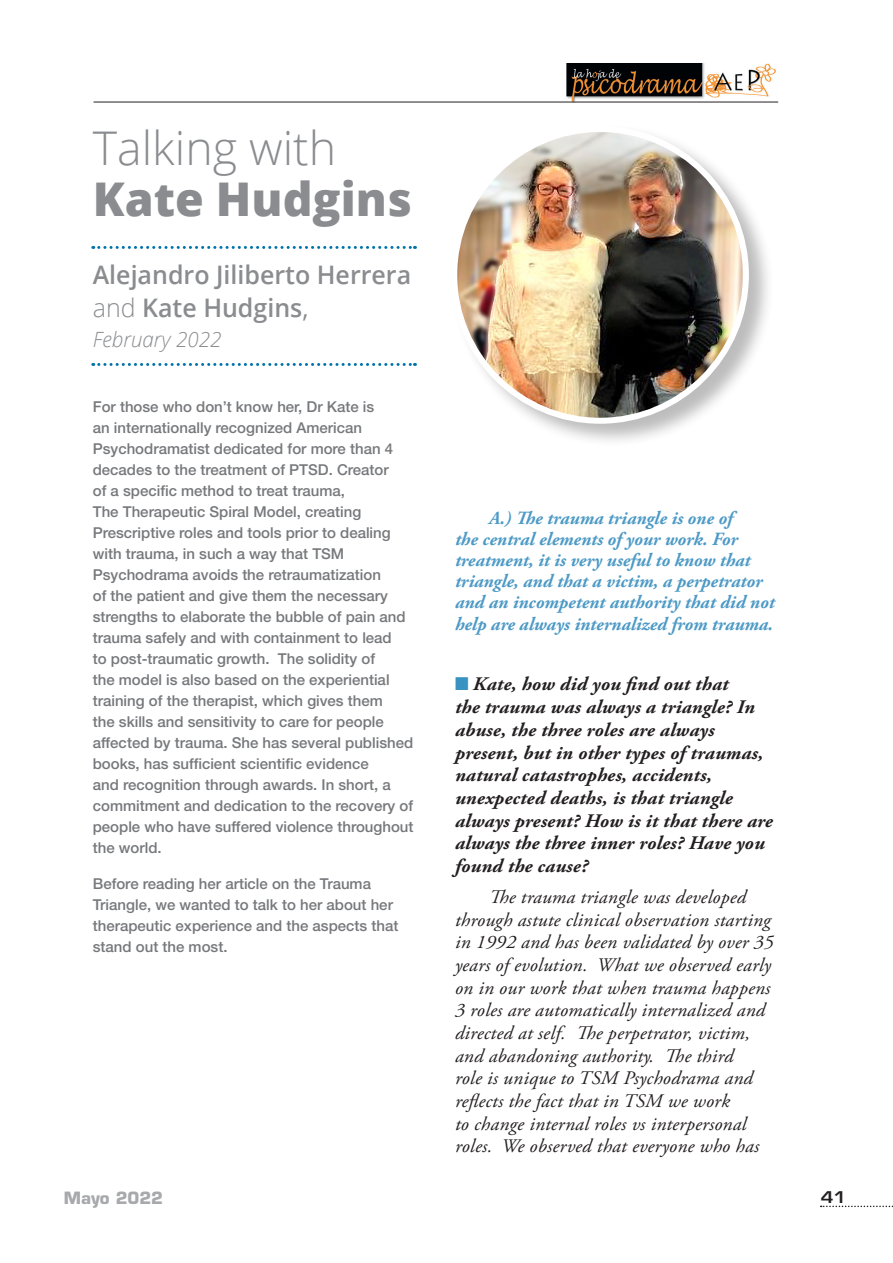
<style>
.page{position:relative;width:893px;height:1263px;background:#fff}
.page>*{position:absolute;margin:0;border:0;box-sizing:border-box;transform-origin:0 0}
.t1{font:300 46.5px "Open Sans";color:#8a8c8f}
.t2{font:800 46.5px "Open Sans";color:#8a8c8f}
.t3{font:600 25.5px/33px "Open Sans";color:#8a8c8f}
.t4{font:italic 300 21px "Open Sans";color:#8a8c8f}
.t5{font:italic 19.2px/22.6px "Adobe Garamond Pro";letter-spacing:.01em;color:#231f20}
.t6{font:italic 700 19.2px/22.6px "Adobe Garamond Pro";letter-spacing:.01em;color:#231f20}
.t7{font:italic 700 18.6px/21.1px "Adobe Garamond Pro";color:#4d9ac6}
.t8{font:700 16.5px "Eurostile LT Std";color:#a8a9ad}
.t9{font:600 15.75px "Eurostile LT Std";color:#231f20;scale:1.15 1}
.t10{font:500 15px/21px "Helvetica Neue LT Std";color:#76787b}
.s1{font-weight:300}
.s2{font-weight:400}
.s3{color:#3993c2}
</style>
<div class="page">
<svg style="left:821px;top:1205px;width:72px;height:2px"></svg>
<img style="left:566px;top:64px;width:212px;height:38px">
<hr style="left:94px;top:102px;width:684px;height:1px;background:#231f20">
<svg style="left:93px;top:246px;width:322px;height:3px"></svg>
<svg style="left:93px;top:363px;width:322px;height:3px"></svg>
<div style="left:451px;top:123px;width:324px;height:324px;background:#231f20;opacity:.3"></div>
<img style="left:454px;top:129px;width:292px;height:292px;border-radius:146px">
<p class="t1" style="left:93px;top:116px;width:245px">Talking with</p>
<p class="t2" style="left:93px;top:163px;width:321px">Kate Hudgins</p>
<p class="t3" style="left:93px;top:258px;width:320px">Alejandro Jiliberto Herrera <span class="s1">and</span> Kate Hudgins<span class="s2">,</span></p>
<p class="t4" style="left:93px;top:325px;width:130px">February 2022</p>
<p class="t10" style="left:93px;top:396px;width:322px">For those who don’t know her, Dr Kate is<br>an internationally recognized American Psychodramatist dedicated for more than 4 decades to the treatment of PTSD. Creator<br>of a specific method to treat trauma,<br>The Therapeutic Spiral Model, creating Prescriptive roles and tools prior to dealing with trauma, in such a way that TSM Psychodrama avoids the retraumatization<br>of the patient and give them the necessary strengths to elaborate the bubble of pain and trauma safely and with containment to lead<br>to post-traumatic growth.   The solidity of<br>the model is also based on the experiential training of the therapist, which gives them<br>the skills and sensitivity to care for people affected by trauma. She has several published books, has sufficient scientific evidence<br>and recognition through awards. In short, a commitment and dedication to the recovery of people who have suffered violence throughout the world.</p>
<p class="t10" style="left:93px;top:873px;width:307px">Before reading her article on the Trauma Triangle, we wanted to talk to her about her therapeutic experience and the aspects that stand out the most.</p>
<p class="t7" style="left:455px;top:508px;width:321px;text-indent:34px">A.) The trauma triangle is one of<br>the central elements of your work. For treatment, it is very useful to know that triangle, and that a victim, a perpetrator and an incompetent authority that did not help are always internalized from trauma.</p>
<p class="t6" style="left:455px;top:673px;width:319px"><span class="s3">■</span> Kate, how did you find out that<br>the trauma was always a triangle? In abuse, the three roles are always present, but in other types of traumas, natural catastrophes, accidents, unexpected deaths, is that triangle always present? How is it that there are always the three inner roles? Have you found the cause?  </p>
<p class="t5" style="left:455px;top:886px;width:320px;text-indent:34px">The trauma triangle was developed through astute clinical observation starting in 1992 and has been validated by over 35 years of evolution. What we observed early on in our work that when trauma happens 3 roles are automatically internalized and directed at self. The perpetrator, victim, and abandoning authority. The third<br>role is unique to TSM Psychodrama and reflects the fact that in TSM we work<br>to change internal roles vs interpersonal roles. We observed that everyone who has</p>
<p class="t8" style="left:64px;top:1188px;width:101px">Mayo 2022</p>
<p class="t9" style="left:821px;top:1187px;width:24px">41</p>
</div>
